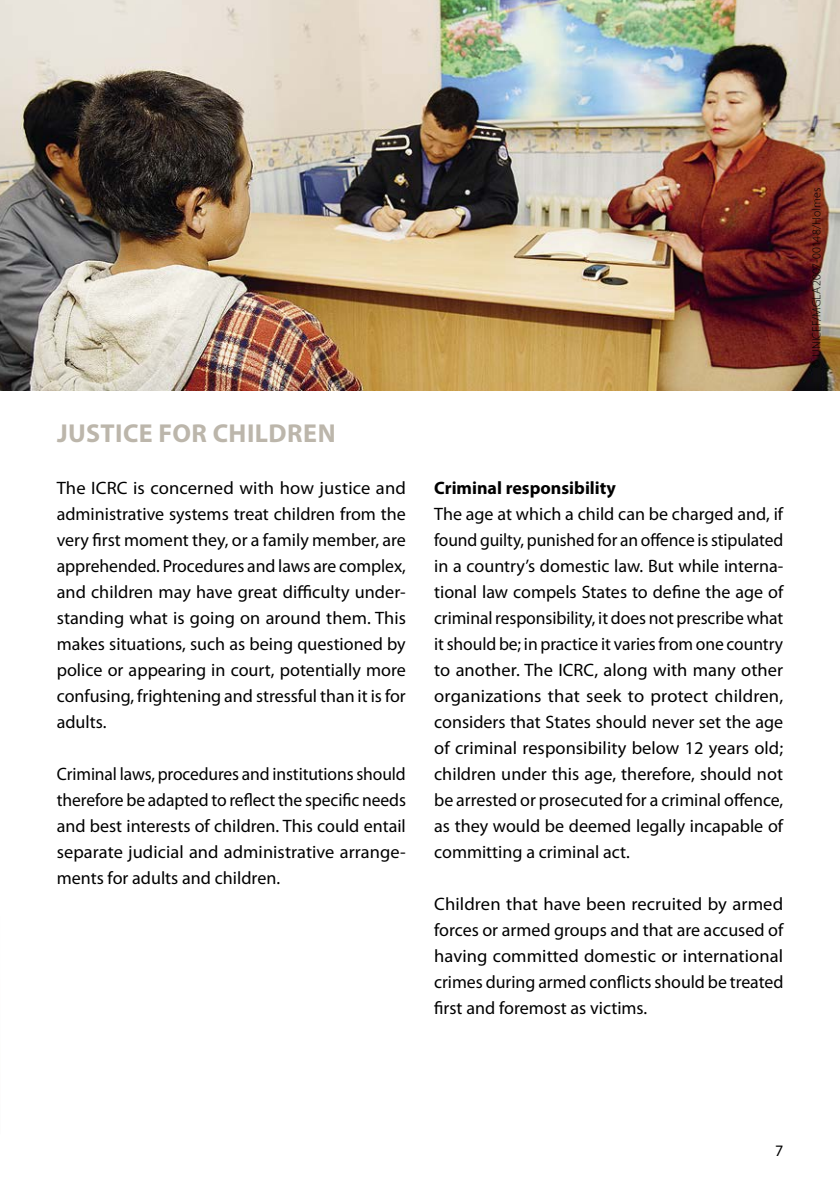
<style>
.page{position:relative;width:840px;height:1191px;background:#fff}
.page>*{position:absolute;margin:0;border:0;box-sizing:border-box;transform-origin:0 0}
.t1{font:700 26px "Myriad Pro";letter-spacing:.02em;color:#bcb6ab}
.t2{font:18px/26px "Myriad Pro";color:#000;text-align:justify}
.t3{font:700 18px "Myriad Pro";color:#000}
.t4{font:16px "Myriad Pro";color:#000}
.t5{font:300 12px "Myriad Pro";letter-spacing:.015em;color:#000}
</style>
<div class="page">
<img style="left:0;top:0;width:839px;height:390px">
<h1 class="t1" style="left:57px;top:419px;width:280px">JUSTICE FOR CHILDREN</h1>
<p class="t2" style="left:57px;top:475px;width:350px">The ICRC is concerned with how justice and administrative systems treat children from the very first moment they, or a family member, are apprehended. Procedures and laws are complex, and children may have great difficulty under&shy;standing what is going on around them. This makes situations, such as being questioned by police or appearing in court, potentially more confusing, frightening and stressful than it is for adults.</p>
<p class="t2" style="left:57px;top:761px;width:350px">Criminal laws, procedures and institutions should therefore be adapted to reflect the specific needs and best interests of children. This could entail separate judicial and administrative arrange&shy;ments for adults and children.</p>
<p class="t5" style="left:808px;top:368px;width:182px;rotate:-90deg">© UNICEF/MGLA2007-00148/Holmes</p>
<p class="t3" style="left:434px;top:478px;width:183px">Criminal responsibility</p>
<p class="t2" style="left:434px;top:501px;width:350px">The age at which a child can be charged and, if found guilty, punished for an offence is stipulated in a country’s domestic law. But while interna&shy;tional law compels States to define the age of criminal responsibility, it does not prescribe what it should be; in practice it varies from one country to another. The ICRC, along with many other organizations that seek to protect children, considers that States should never set the age of criminal responsibility below 12 years old; children under this age, therefore, should not be arrested or prosecuted for a criminal offence, as they would be deemed legally incapable of committing a criminal act.</p>
<p class="t2" style="left:434px;top:891px;width:350px">Children that have been recruited by armed forces or armed groups and that are accused of having committed domestic or international crimes during armed conflicts should be treated first and foremost as victims.</p>
<p class="t4" style="left:774px;top:1142px;width:10px">7</p>
</div>
